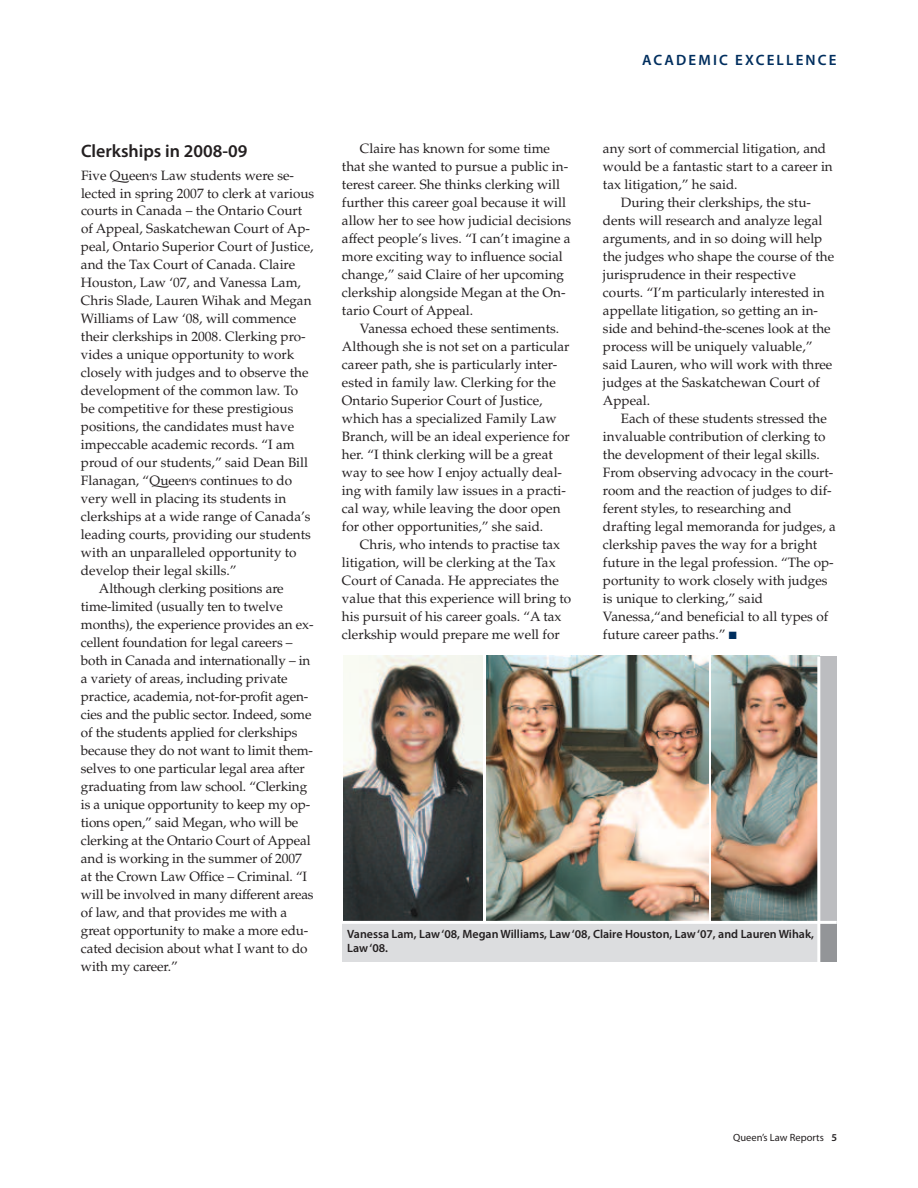
<style>
.page{position:relative;width:918px;height:1188px;background:#fff}
.page>*{position:absolute;margin:0;border:0;box-sizing:border-box;transform-origin:0 0}
.t1{font:600 18px "Myriad Pro";color:#231f20}
.t2{font:600 15px "Myriad Pro";letter-spacing:.145em;color:#002e5e}
.t3{font:13.5px/18px "Palatino";color:#231f20}
.t4{font:600 12px/14.4px "Myriad Pro";color:#231f20}
.t5{font:10.5px "Myriad Pro";color:#231f20}
.s1{font-family:"Queens"}
.s2{color:#002e5e}
.s3{font-weight:600}
</style>
<div class="page">
<img style="left:486px;top:656px;width:223px;height:265px">
<img style="left:712px;top:656px;width:107px;height:265px">
<div style="left:819px;top:656px;width:18px;height:266px;background:#bcbdc0"></div>
<div style="left:819px;top:922px;width:18px;height:40px;background:#939598"></div>
<img style="left:343px;top:656px;width:140px;height:265px">
<div style="left:343px;top:922px;width:476px;height:40px;background:#dcdddf"></div>
<hr style="left:817px;top:657px;width:3px;height:305px;background:#fff">
<hr style="left:341px;top:921px;width:496px;height:3px;background:#fff">
<p class="t2" style="left:642px;top:55px;width:196px">ACADEMIC EXCELLENCE</p>
<h1 class="t1" style="left:81px;top:144px;width:168px">Clerkships in 2008-09</h1>
<p class="t3" style="left:81px;top:167px;width:215px">Five <span class="s1">Q</span>ueen<span class="s1">’</span>s Law students were se-</p>
<p class="t3" style="left:81px;top:185px;width:235px">lected in spring 2007 to clerk at various</p>
<p class="t3" style="left:81px;top:203px;width:223px">courts in Canada – the Ontario Court</p>
<p class="t3" style="left:81px;top:221px;width:231px">of Appeal, Saskatchewan Court of Ap-</p>
<p class="t3" style="left:81px;top:239px;width:234px">peal, Ontario Superior Court of Justice,</p>
<p class="t3" style="left:81px;top:257px;width:216px">and the Tax Court of Canada. Claire</p>
<p class="t3" style="left:81px;top:275px;width:222px">Houston, Law ‘07, and Vanessa Lam,</p>
<p class="t3" style="left:81px;top:293px;width:232px">Chris Slade, Lauren Wihak and Megan</p>
<p class="t3" style="left:81px;top:311px;width:217px">Williams of Law ‘08, will commence</p>
<p class="t3" style="left:81px;top:329px;width:226px">their clerkships in 2008. Clerking pro-</p>
<p class="t3" style="left:81px;top:347px;width:215px">vides a unique opportunity to work</p>
<p class="t3" style="left:81px;top:365px;width:229px">closely with judges and to observe the</p>
<p class="t3" style="left:81px;top:383px;width:219px">development of the common law. To</p>
<p class="t3" style="left:81px;top:401px;width:214px">be competitive for these prestigious</p>
<p class="t3" style="left:81px;top:419px;width:215px">positions, the candidates must have</p>
<p class="t3" style="left:81px;top:437px;width:215px">impeccable academic records. “I am</p>
<p class="t3" style="left:81px;top:455px;width:229px">proud of our students,” said Dean Bill</p>
<p class="t3" style="left:81px;top:473px;width:213px">Flanagan, “<span class="s1">Q</span>ueen<span class="s1">’</span>s continues to do</p>
<p class="t3" style="left:81px;top:491px;width:207px">very well in placing its students in</p>
<p class="t3" style="left:81px;top:509px;width:231px">clerkships at a wide range of Canada’s</p>
<p class="t3" style="left:81px;top:527px;width:231px">leading courts, providing our students</p>
<p class="t3" style="left:81px;top:545px;width:217px">with an unparalleled opportunity to</p>
<p class="t3" style="left:81px;top:563px;width:157px">develop their legal skills.”</p>
<p class="t3" style="left:99px;top:581px;width:186px">Although clerking positions are</p>
<p class="t3" style="left:81px;top:599px;width:204px">time-limited (usually ten to twelve</p>
<p class="t3" style="left:81px;top:617px;width:234px">months), the experience provides an ex-</p>
<p class="t3" style="left:81px;top:635px;width:213px">cellent foundation for legal careers –</p>
<p class="t3" style="left:81px;top:653px;width:231px">both in Canada and internationally – in</p>
<p class="t3" style="left:81px;top:671px;width:208px">a variety of areas, including private</p>
<p class="t3" style="left:81px;top:689px;width:229px">practice, academia, not-for-profit agen-</p>
<p class="t3" style="left:81px;top:707px;width:232px">cies and the public sector. Indeed, some</p>
<p class="t3" style="left:81px;top:725px;width:218px">of the students applied for clerkships</p>
<p class="t3" style="left:81px;top:743px;width:234px">because they do not want to limit them-</p>
<p class="t3" style="left:81px;top:761px;width:225px">selves to one particular legal area after</p>
<p class="t3" style="left:81px;top:779px;width:228px">graduating from law school. “Clerking</p>
<p class="t3" style="left:81px;top:797px;width:231px">is a unique opportunity to keep my op-</p>
<p class="t3" style="left:81px;top:815px;width:219px">tions open,” said Megan, who will be</p>
<p class="t3" style="left:81px;top:833px;width:231px">clerking at the Ontario Court of Appeal</p>
<p class="t3" style="left:81px;top:851px;width:222px">and is working in the summer of 2007</p>
<p class="t3" style="left:81px;top:869px;width:228px">at the Crown Law Office – Criminal. “I</p>
<p class="t3" style="left:81px;top:887px;width:234px">will be involved in many different areas</p>
<p class="t3" style="left:81px;top:905px;width:208px">of law, and that provides me with a</p>
<p class="t3" style="left:81px;top:923px;width:229px">great opportunity to make a more edu-</p>
<p class="t3" style="left:81px;top:941px;width:228px">cated decision about what I want to do</p>
<p class="t3" style="left:81px;top:959px;width:98px">with my career.”</p>
<p class="t3" style="left:342px;top:141px;width:231px;text-indent:18px">Claire has known for some time that she wanted to pursue a public in&shy;terest career. She thinks clerking will further this career goal because it will allow her to see how judicial decisions affect people’s lives. “I can’t imagine a more exciting way to influence social change,” said Claire of her upcoming clerkship alongside Megan at the On&shy;tario Court of Appeal.</p>
<p class="t3" style="left:342px;top:321px;width:229px;text-indent:18px">Vanessa echoed these sentiments.<br>Although she is not set on a particular career path, she is particularly inter&shy;ested in family law. Clerking for the Ontario Superior Court of Justice, which has a specialized Family Law Branch, will be an ideal experience for her. “I think clerking will be a great way to see how I enjoy actually deal&shy;ing with family law issues in a practi&shy;cal way, while leaving the door open for other opportunities,” she said.</p>
<p class="t3" style="left:342px;top:537px;width:231px;text-indent:18px">Chris, who intends to practise tax litigation, will be clerking at the Tax Court of Canada. He appreciates the value that this experience will bring to his pursuit of his career goals. “A tax clerkship would prepare me well for</p>
<p class="t3" style="left:603px;top:141px;width:225px">any sort of commercial litigation, and</p>
<p class="t3" style="left:603px;top:159px;width:231px">would be a fantastic start to a career in</p>
<p class="t3" style="left:603px;top:177px;width:136px">tax litigation,” he said.</p>
<p class="t3" style="left:621px;top:195px;width:192px">During their clerkships, the stu-</p>
<p class="t3" style="left:603px;top:213px;width:221px">dents will research and analyze legal</p>
<p class="t3" style="left:603px;top:231px;width:221px">arguments, and in so doing will help</p>
<p class="t3" style="left:603px;top:249px;width:233px">the judges who shape the course of the</p>
<p class="t3" style="left:603px;top:267px;width:194px">jurisprudence in their respective</p>
<p class="t3" style="left:603px;top:285px;width:223px">courts. “I’m particularly interested in</p>
<p class="t3" style="left:603px;top:303px;width:217px">appellate litigation, so getting an in-</p>
<p class="t3" style="left:603px;top:321px;width:229px">side and behind-the-scenes look at the</p>
<p class="t3" style="left:603px;top:339px;width:211px">process will be uniquely valuable,”</p>
<p class="t3" style="left:603px;top:357px;width:231px">said Lauren, who will work with three</p>
<p class="t3" style="left:603px;top:375px;width:218px">judges at the Saskatchewan Court of</p>
<p class="t3" style="left:603px;top:393px;width:49px">Appeal.</p>
<p class="t3" style="left:621px;top:411px;width:207px">Each of these students stressed the</p>
<p class="t3" style="left:603px;top:429px;width:224px">invaluable contribution of clerking to</p>
<p class="t3" style="left:603px;top:447px;width:218px">the development of their legal skills.</p>
<p class="t3" style="left:603px;top:465px;width:232px">From observing advocacy in the court-</p>
<p class="t3" style="left:603px;top:483px;width:230px">room and the reaction of judges to dif-</p>
<p class="t3" style="left:603px;top:501px;width:190px">ferent styles, to researching and</p>
<p class="t3" style="left:603px;top:519px;width:234px">drafting legal memoranda for judges, a</p>
<p class="t3" style="left:603px;top:537px;width:216px">clerkship paves the way for a bright</p>
<p class="t3" style="left:603px;top:555px;width:232px">future in the legal profession. “The op-</p>
<p class="t3" style="left:603px;top:573px;width:226px">portunity to work closely with judges</p>
<p class="t3" style="left:603px;top:591px;width:162px">is unique to clerking,” said</p>
<p class="t3" style="left:603px;top:609px;width:227px">Vanessa,“and beneficial to all types of</p>
<p class="t3" style="left:603px;top:627px;width:135px">future career paths.” <span class="s2">■</span></p>
<p class="t4" style="left:347px;top:928px;width:468px">Vanessa Lam, Law‘08, Megan Williams, Law‘08, Claire Houston, Law‘07, and Lauren Wihak,<br>Law‘08.</p>
<p class="t5" style="left:733px;top:1134px;width:105px">Queen’s Law Reports <span class="s3">5</span></p>
</div>
